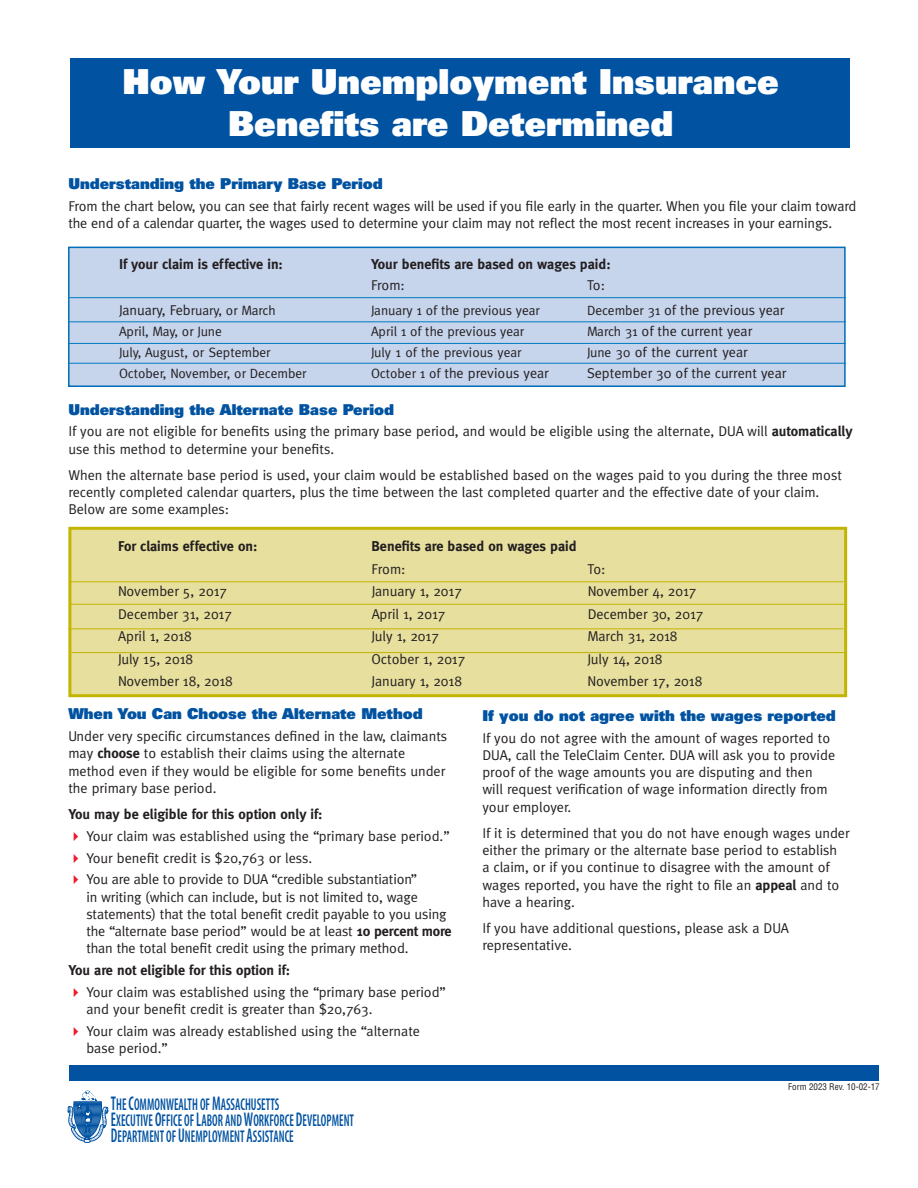
<style>
.page{position:relative;width:918px;height:1188px;background:#fff}
.page>*{position:absolute;margin:0;border:0;box-sizing:border-box;transform-origin:0 0}
.Headline{font:900 34.5px/41.4px "Univers";color:#fff;text-align:center}
.t1{font:600 condensed 17.1px/16px "Myriad Pro";letter-spacing:.005em;color:#0152a1;scale:.7 1}
.Headline_small{font:900 15px "Univers";color:#0152a1}
.body_text{font:14.25px/17.2px "Meta";color:#231f20}
.body_text_bulleted{font:14.25px/17.2px "Meta";color:#231f20}
.topline{font:700 14.25px/21px "Meta";color:#231f20}
.bluelines{font:14.25px "Meta";color:#231f20}
.body_text-2{font:700 14.25px "Meta";color:#231f20}
.BottomLine{font:14.25px "Meta";color:#231f20}
.topline-2{font:14.25px "Meta";color:#231f20}
.bluelines-2{font:13.5px "Meta";color:#231f20}
.BottomLine-2{font:13.5px "Meta";color:#231f20}
.t2{font:condensed 9px "Helvetica";color:#231f20}
.s1{font-weight:400}
.s2{font-size:14.25px}
.s3{font-size:13.5px}
.s4{font-weight:700}
.s5{color:#ee1a2e}
.s6{font-size:19.95px}
</style>
<div class="page">
<div style="left:70px;top:58px;width:780px;height:90px;background:#0152a1"></div>
<div style="left:68px;top:247px;width:778px;height:140px;background:#c6d4ec;border:2px solid #006cb7"></div>
<hr style="left:68px;top:297px;width:778px;height:1px;background:#007bc3">
<hr style="left:68px;top:321px;width:778px;height:1px;background:#007bc3">
<hr style="left:68px;top:343px;width:778px;height:1px;background:#007bc3">
<hr style="left:68px;top:363px;width:778px;height:1px;background:#007bc3">
<div style="left:68px;top:527px;width:779px;height:170px;background:#e7df9d;border:3px solid #c2b501"></div>
<hr style="left:71px;top:581px;width:773px;height:1px;background:#c2b501">
<hr style="left:71px;top:604px;width:776px;height:1px;background:#c2b501">
<hr style="left:68px;top:628px;width:776px;height:1px;background:#c2b501">
<hr style="left:71px;top:652px;width:776px;height:1px;background:#c2b501">
<svg style="left:68px;top:1091px;width:40px;height:52px"></svg>
<div style="left:70px;top:1065px;width:809px;height:15px;background:#0152a1"></div>
<p class="Headline" style="left:122px;top:60px;width:658px">How Your Unemployment Insurance<br>Benefits are Determined</p>
<p class="Headline_small" style="left:68px;top:174px;width:316px">Understanding the Primary Base Period</p>
<p class="body_text" style="left:68px;top:197px;width:790px">From the chart below, you can see that fairly recent wages will be used if you file early in the quarter. When you file your claim toward the end of a calendar quarter, the wages used to determine your claim may not reflect the most recent increases in your earnings.</p>
<p class="topline" style="left:119px;top:253px;width:165px">If your claim is effective in:</p>
<p class="topline" style="left:371px;top:253px;width:241px">Your benefits are based on wages paid:<br><span class="s1">From:</span></p>
<p class="topline-2" style="left:587px;top:277px;width:19px">To:</p>
<p class="bluelines-2" style="left:119px;top:303px;width:158px"><span class="s2">January, Feb</span>ruary, or March</p>
<p class="bluelines-2" style="left:371px;top:303px;width:170px">January 1 of the previous year</p>
<p class="bluelines" style="left:587px;top:302px;width:199px"><span class="s3">December 31</span> of the previous year</p>
<p class="bluelines-2" style="left:119px;top:324px;width:104px">April, May, or June</p>
<p class="bluelines-2" style="left:371px;top:324px;width:155px">April 1 of the previous year</p>
<p class="bluelines" style="left:587px;top:323px;width:167px"><span class="s3">March 31</span> of the current year</p>
<p class="BottomLine-2" style="left:119px;top:345px;width:153px">July, August, or September</p>
<p class="BottomLine-2" style="left:371px;top:345px;width:152px">July 1 of the previous year</p>
<p class="BottomLine" style="left:587px;top:344px;width:162px"><span class="s3">June 30</span> of the current year</p>
<p class="bluelines-2" style="left:119px;top:366px;width:189px">October, November, or December</p>
<p class="bluelines" style="left:371px;top:365px;width:179px"><span class="s3">October 1 of</span> the previous year</p>
<p class="bluelines" style="left:587px;top:365px;width:201px">September 30 of the current year</p>
<p class="Headline_small" style="left:68px;top:399px;width:327px">Understanding the Alternate Base Period</p>
<p class="body_text" style="left:68px;top:423px;width:786px">If you are not eligible for benefits using the primary base period, and would be eligible using the alternate, DUA will <span class="s4">automatically </span>use this method to determine your benefits.</p>
<p class="body_text" style="left:68px;top:466px;width:775px">When the alternate base period is used, your claim would be established based on the wages paid to you during the three most recently completed calendar quarters, plus the time between the last completed quarter and the effective date of your claim.<br>Below are some examples:</p>
<p class="topline" style="left:118px;top:536px;width:141px">For claims effective on:</p>
<p class="topline" style="left:372px;top:536px;width:207px">Benefits are based on wages paid</p>
<p class="body_text_bulleted" style="left:372px;top:560px;width:35px">From:</p>
<p class="body_text_bulleted" style="left:588px;top:560px;width:19px">To:</p>
<p class="body_text_bulleted" style="left:118px;top:582px;width:110px">November 5, 2017</p>
<p class="body_text_bulleted" style="left:372px;top:582px;width:92px">January 1, 2017</p>
<p class="body_text_bulleted" style="left:588px;top:582px;width:110px">November 4, 2017</p>
<p class="body_text_bulleted" style="left:118px;top:605px;width:115px">December 31, 2017</p>
<p class="body_text_bulleted" style="left:372px;top:605px;width:75px">April 1, 2017</p>
<p class="body_text_bulleted" style="left:588px;top:605px;width:117px">December 30, 2017</p>
<p class="body_text_bulleted" style="left:118px;top:627px;width:75px">April 1, 2018</p>
<p class="body_text_bulleted" style="left:372px;top:627px;width:69px">July 1, 2017</p>
<p class="body_text_bulleted" style="left:588px;top:627px;width:91px">March 31, 2018</p>
<p class="body_text" style="left:118px;top:650px;width:76px">July 15, 2018</p>
<p class="body_text" style="left:372px;top:650px;width:95px">October 1, 2017</p>
<p class="body_text" style="left:588px;top:650px;width:76px">July 14, 2018</p>
<p class="body_text_bulleted" style="left:118px;top:672px;width:116px">November 18, 2018</p>
<p class="body_text_bulleted" style="left:372px;top:672px;width:92px">January 1, 2018</p>
<p class="body_text_bulleted" style="left:588px;top:672px;width:116px">November 17, 2018</p>
<p class="Headline_small" style="left:482px;top:706px;width:355px">If you do not agree with the wages reported</p>
<p class="body_text" style="left:482px;top:729px;width:354px">If you do not agree with the amount of wages reported to DUA, call the TeleClaim Center. DUA will ask you to provide proof of the wage amounts you are disputing and then will request verification of wage information directly from your employer.</p>
<p class="body_text" style="left:482px;top:824px;width:369px">If it is determined that you do not have enough wages under either the primary or the alternate base period to establish<br>a claim, or if you continue to disagree with the amount of wages reported, you have the right to file an <span class="s4">appeal</span> and to have a hearing.</p>
<p class="body_text" style="left:482px;top:920px;width:308px">If you have additional questions, please ask a DUA representative.</p>
<p class="Headline_small" style="left:68px;top:704px;width:356px">When You Can Choose the Alternate Method</p>
<p class="body_text" style="left:68px;top:728px;width:380px">Under very specific circumstances defined in the law, claimants may <span class="s4">choose</span> to establish their claims using the alternate method even if they would be eligible for some benefits under the primary base period.</p>
<p class="body_text-2" style="left:68px;top:806px;width:256px">You may be eligible for this option only if:</p>
<p class="body_text_bulleted" style="left:68px;top:827px;width:383px"><span class="s5">✔</span> Your claim was established using the “primary base period.”</p>
<p class="body_text_bulleted" style="left:68px;top:849px;width:245px"><span class="s5">✔</span> Your benefit credit is $20,763 or less.</p>
<p class="body_text_bulleted" style="left:86px;top:871px;width:367px;text-indent:-18px"><span class="s5">✔</span> You are able to provide to DUA “credible substantiation”<br>in writing (which can include, but is not limited to, wage statements) that the total benefit credit payable to you using the “alternate base period” would be at least <span class="s4">10 percent more </span>than the total benefit credit using the primary method.</p>
<p class="body_text-2" style="left:68px;top:962px;width:223px">You are not eligible for this option if:</p>
<p class="body_text_bulleted" style="left:86px;top:983px;width:361px;text-indent:-18px"><span class="s5">✔</span> Your claim was established using the “primary base period” and your benefit credit is greater than $20,763.</p>
<p class="body_text_bulleted" style="left:86px;top:1022px;width:335px;text-indent:-18px"><span class="s5">✔</span> Your claim was already established using the “alternate base period.”</p>
<p class="t1" style="left:111px;top:1097px;width:349px"><span class="s6">T</span>HE <span class="s6">C</span>OMMONWEALTH OF <span class="s6">M</span>ASSACHUSETTS<br><span class="s6">E</span>XECUTIVE <span class="s6">O</span>FFICE OF <span class="s6">L</span>ABOR AND <span class="s6">W</span>ORKFORCE <span class="s6">D</span>EVELOPMENT<br><span class="s6">D</span>EPARTMENT OF <span class="s6">U</span>NEMPLOYMENT <span class="s6">A</span>SSISTANCE</p>
<p class="t2" style="left:788px;top:1081px;width:93px">Form 2023 Rev. 10-02-17</p>
</div>
